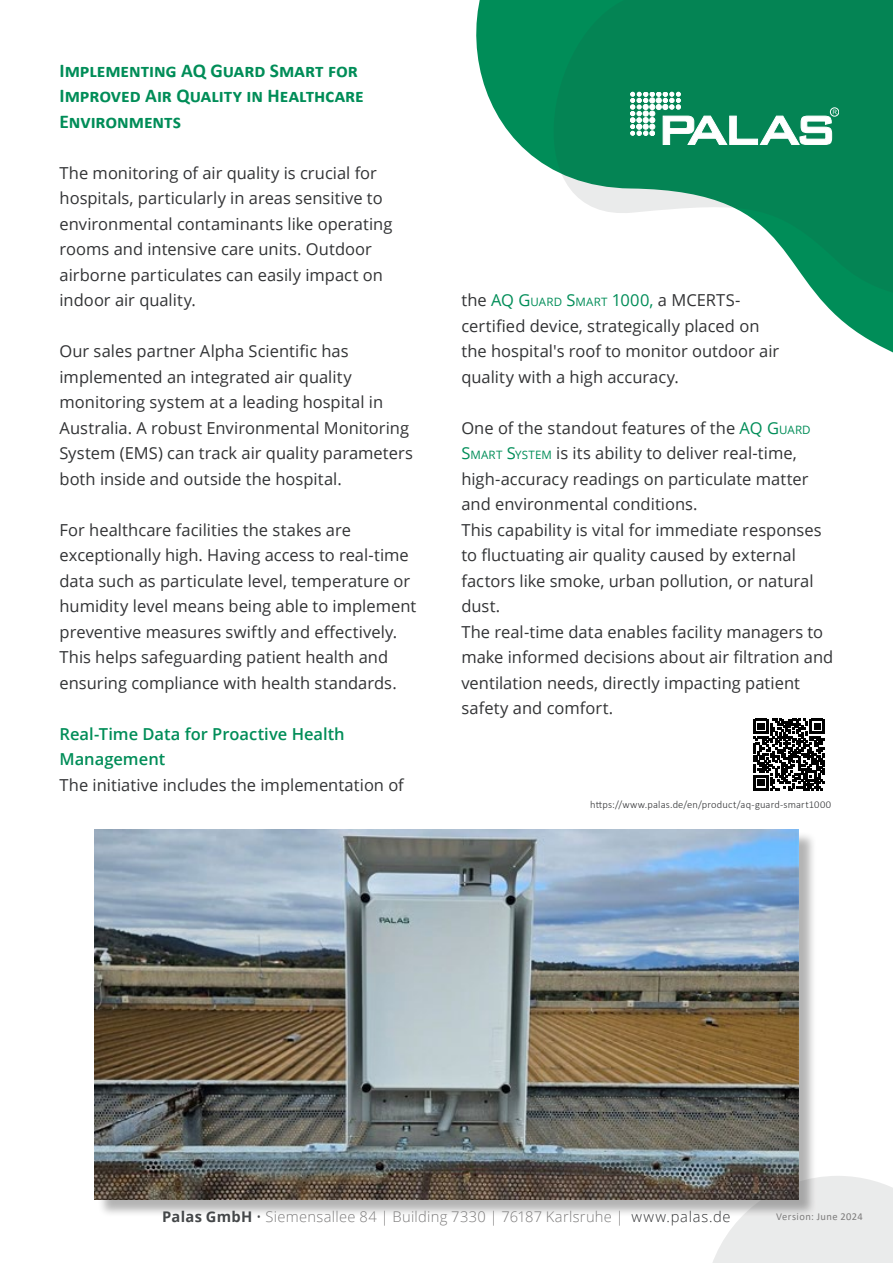
<style>
.page{position:relative;width:893px;height:1263px;background:#fff}
.page>*{position:absolute;margin:0;border:0;box-sizing:border-box;transform-origin:0 0}
.t1{font:700 19.5px/25.5px "Calibri";letter-spacing:-.005em;color:#008d58}
.t2{font:16.5px/25.5px "Open Sans";color:#323335}
.t3{font:600 16.5px/25.5px "Open Sans";color:#008d58}
.t4{font:300 14.7px "Open Sans";letter-spacing:.02em;color:#7c7b7b}
.t5{font:300 10.5px "Calibri";letter-spacing:.015em;color:#323335}
.t6{font:10.5px "Calibri";letter-spacing:.04em;color:#7c7b7b}
.s1{color:#008d58}
.s2{font-size:11.55px;color:#008d58}
.s3{font-weight:700;color:#444749}
.s4{color:#444749}
.s5{color:#323335}
</style>
<div class="page">
<div style="left:97px;top:831px;width:720px;height:387px;background:#000;opacity:.3"></div>
<img style="left:95px;top:829px;width:703px;height:370px">
<svg style="left:753px;top:719px;width:72px;height:71px"></svg>
<svg style="left:708px;top:1176px;width:185px;height:87px;background:#d1d0d0"></svg>
<svg style="left:476px;top:0;width:417px;height:353px"></svg>
<svg style="left:545px;top:0;width:348px;height:310px;fill:#048454"></svg>
<div style="left:830px;top:108px;width:9px;height:8px;border:1px solid #fff;border-radius:50%"></div>
<svg style="left:630px;top:92px;width:207px;height:52px"></svg>
<p class="t1" style="left:60px;top:57px;width:306px">Implementing AQ Guard Smart for<br>Improved Air Quality in Healthcare<br>Environments</p>
<p class="t2" style="left:60px;top:159px;width:334px">The monitoring of air quality is crucial for hospitals, particularly in areas sensitive to environmental contaminants like operating rooms and intensive care units. Outdoor airborne particulates can easily impact on indoor air quality.</p>
<p class="t2" style="left:60px;top:338px;width:355px">Our sales partner Alpha Scientific has implemented an integrated air quality monitoring system at a leading hospital in Australia. A robust Environmental Monitoring System (EMS) can track air quality parameters both inside and outside the hospital.</p>
<p class="t2" style="left:60px;top:517px;width:358px">For healthcare facilities the stakes are exceptionally high. Having access to real-time data such as particulate level, temperature or humidity level means being able to implement preventive measures swiftly and effectively.<br>This helps safeguarding patient health and ensuring compliance with health standards.</p>
<p class="t3" style="left:60px;top:721px;width:287px">Real-Time Data for Proactive Health<br>Management</p>
<p class="t2" style="left:60px;top:772px;width:346px">The initiative includes the implementation of</p>
<p class="t2" style="left:461px;top:287px;width:319px">the <span class="s1">AQ G</span><span class="s2">UARD</span> <span class="s1">S</span><span class="s2">MART</span> <span class="s1">1000,</span> a MCERTS&shy;certified device, strategically placed on the hospital's roof to monitor outdoor air quality with a high accuracy.</p>
<p class="t2" style="left:461px;top:415px;width:374px">One of the standout features of the <span class="s1">AQ G</span><span class="s2">UARD </span><span class="s1">S</span><span class="s2">MART</span> <span class="s1">S</span><span class="s2">YSTEM</span> is its ability to deliver real-time, high-accuracy readings on particulate matter and environmental conditions.<br>This capability is vital for immediate responses to fluctuating air quality caused by external factors like smoke, urban pollution, or natural dust.<br>The real-time data enables facility managers to make informed decisions about air filtration and ventilation needs, directly impacting patient safety and comfort.</p>
<p class="t5" style="left:590px;top:798px;width:242px">https://www.palas.de/en/product/aq-guard-smart1000</p>
<p class="t4" style="left:162px;top:1206px;width:570px"><span class="s3">Palas GmbH</span> <span class="s4">•</span> Siemensallee 84 | Building 7330 | 76187 Karlsruhe | <span class="s5">www.palas.de</span></p>
<p class="t6" style="left:776px;top:1210px;width:88px">Version: June 2024</p>
</div>
